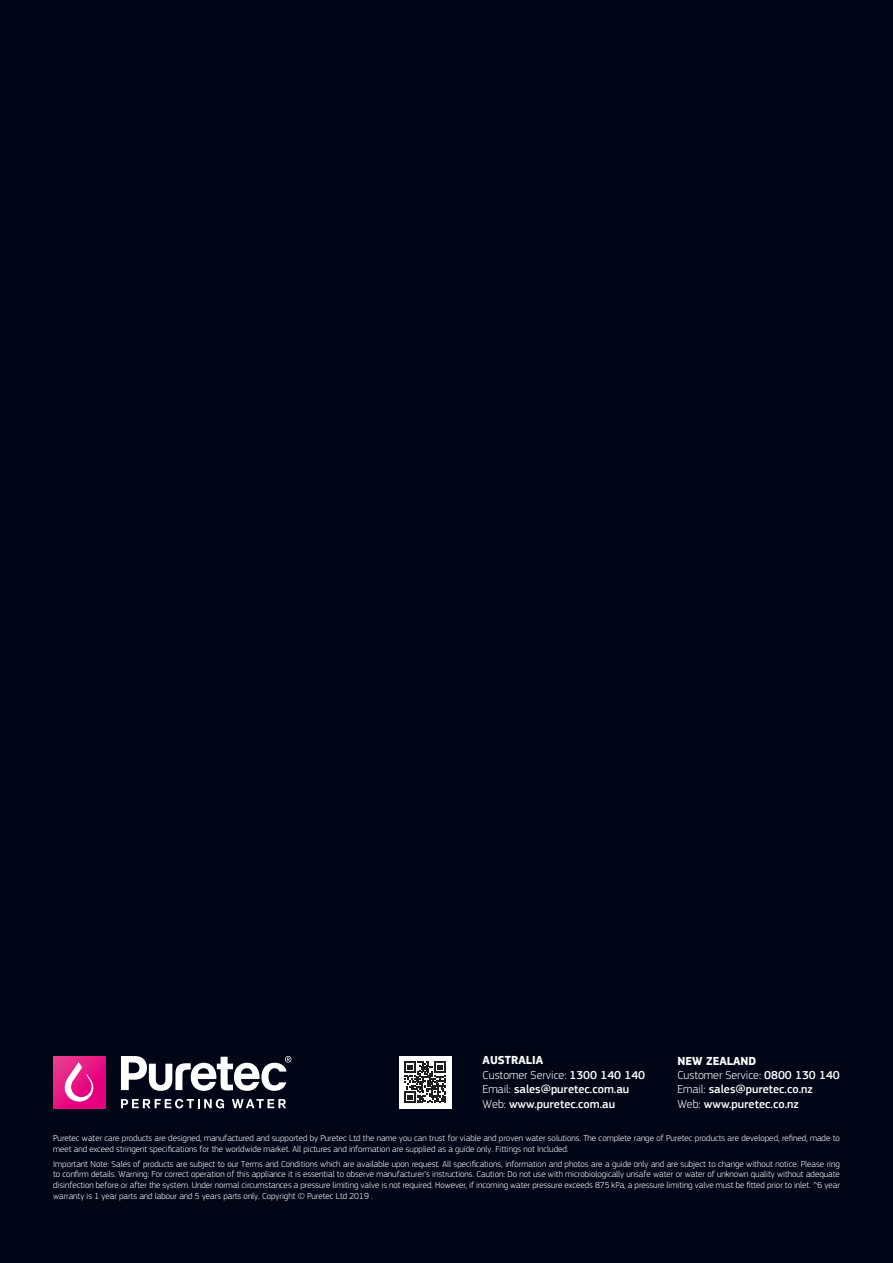
<style>
.page{position:relative;width:893px;height:1263px;background:#010616}
.page>*{position:absolute;margin:0;border:0;box-sizing:border-box;transform-origin:0 0}
.t1{font:500 12px "PF Square Sans Pro";color:#fff}
.t2{font:12px "PF Square Sans Pro Light V1";color:#fff}
.t3{font:700 12px "PF Square Sans Pro";color:#fff}
.t4{font:9px/10.8px "PF Square Sans Pro Light V1";color:#fff}
.s1{font-family:"PF Square Sans Pro";font-weight:500}
.s2{font-family:"PF Square Sans Pro Light V1";font-weight:400}
</style>
<div class="page">
<svg style="left:121px;top:1099px;width:103px;height:9px"></svg>
<svg style="left:232px;top:1099px;width:54px;height:9px"></svg>
<svg style="left:121px;top:1056px;width:170px;height:35px"></svg>
<svg style="left:53px;top:1056px;width:52px;height:52px;background:#e61583"></svg>
<svg style="left:64px;top:1062px;width:29px;height:39px"></svg>
<div style="left:399px;top:1056px;width:52px;height:52px;background:#fff"></div>
<svg style="left:404px;top:1061px;width:42px;height:42px"></svg>
<p class="t3" style="left:483px;top:1053px;width:62px">AUSTRALIA</p>
<p class="t2" style="left:483px;top:1068px;width:164px">Customer Service: <span class="s1">1300 140 140</span></p>
<p class="t1" style="left:483px;top:1082px;width:148px"><span class="s2">Email:</span> sales@puretec.com.au</p>
<p class="t1" style="left:483px;top:1097px;width:134px"><span class="s2">Web:</span> www.puretec.com.au</p>
<p class="t3" style="left:677px;top:1053px;width:81px">NEW ZEALAND</p>
<p class="t2" style="left:677px;top:1068px;width:164px">Customer Service: <span class="s1">0800 130 140</span></p>
<p class="t1" style="left:677px;top:1082px;width:137px"><span class="s2">Email:</span> sales@puretec.co.nz</p>
<p class="t1" style="left:677px;top:1097px;width:123px"><span class="s2">Web:</span> www.puretec.co.nz</p>
<p class="t4" style="left:53px;top:1132px;width:788px">Puretec water care products are designed, manufactured and supported by Puretec Ltd the name you can trust for viable and proven water solutions. The complete range of Puretec products are developed, refined, made to meet and exceed stringent specifications for the worldwide market. All pictures and information are supplied as a guide only. Fittings not Included.</p>
<p class="t4" style="left:53px;top:1158px;width:788px;text-align:justify">Important Note: Sales of products are subject to our Terms and Conditions which are available upon request. All specifications, information and photos are a guide only and are subject to change without notice. Please ring to confirm details. Warning: For correct operation of this appliance it is essential to observe manufacturer’s instructions. Caution: Do not use with microbiologically unsafe water or water of unknown quality without adequate disinfection before or after the system. Under normal circumstances a pressure limiting valve is not required. However, if incoming water pressure exceeds 875 kPa, a pressure limiting valve must be fitted prior to inlet. ^6 year warranty is 1 year parts and labour and 5 years parts only. Copyright © Puretec Ltd 2019 .</p>
</div>
